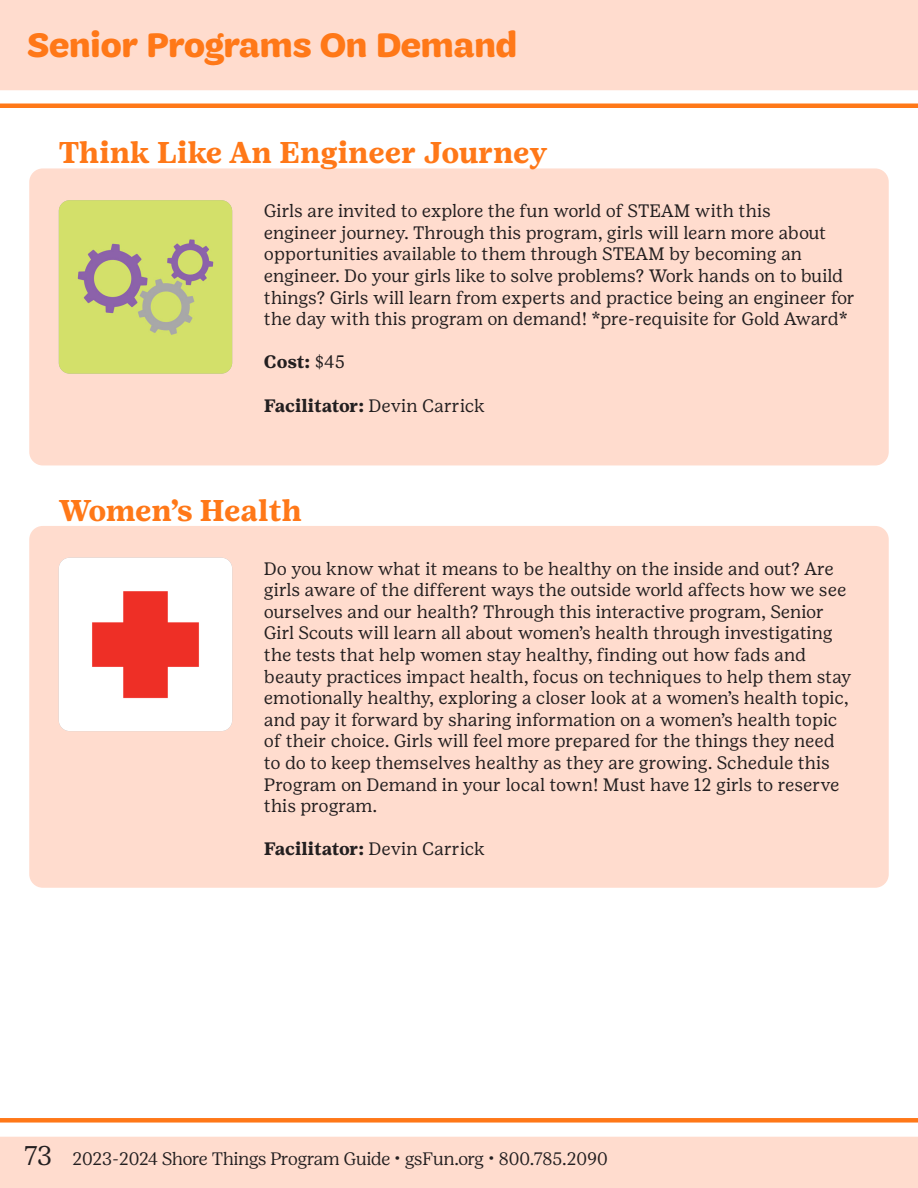
<style>
.page{position:relative;width:918px;height:1188px;background:#fff}
.page>*{position:absolute;margin:0;border:0;box-sizing:border-box;transform-origin:0 0}
.t1{font:700 36px "Trefoil Sans";color:#ff7818}
.t2{font:700 30px "Girl Scout Text";color:#ff7818}
.t3{font:18px/21.6px "Girl Scout Text";letter-spacing:-.005em;color:#231f20}
.t4{font:300 18px "Girl Scout Display";letter-spacing:-.005em;color:#231f20}
.t5{font:700 18px "Girl Scout Text";letter-spacing:-.01em;color:#231f20}
.s1{font-weight:400}
.s2{font-size:27px}
</style>
<div class="page">
<svg style="left:0;top:1118px;width:918px;height:19px"></svg>
<div style="left:0;top:1137px;width:918px;height:51px;background:#ffdcce"></div>
<svg style="left:0;top:90px;width:918px;height:18px"></svg>
<div style="left:0;top:0;width:918px;height:90px;background:#ffdcce"></div>
<div style="left:29px;top:526px;width:860px;height:362px;background:#ffdcce;border-radius:14px"></div>
<img style="left:59px;top:558px;width:173px;height:173px">
<div style="left:29px;top:168px;width:860px;height:297px;background:#ffdcce;border-radius:14px"></div>
<img style="left:59px;top:200px;width:173px;height:174px">
<p class="t1" style="left:27px;top:25px;width:492px">Senior Programs On Demand</p>
<p class="t2" style="left:59px;top:134px;width:490px">Think Like An Engineer Journey</p>
<p class="t3" style="left:264px;top:200px;width:593px">Girls are invited to explore the fun world of STEAM with this<br>engineer journey. Through this program, girls will learn more about opportunities available to them through STEAM by becoming an engineer. Do your girls like to solve problems? Work hands on to build things? Girls will learn from experts and practice being an engineer for the day with this program on demand! *pre-requisite for Gold Award*</p>
<p class="t5" style="left:264px;top:351px;width:83px">Cost: <span class="s1">$45</span></p>
<p class="t5" style="left:264px;top:394px;width:223px">Facilitator: <span class="s1">Devin Carrick</span></p>
<p class="t2" style="left:59px;top:492px;width:245px">Women’s Health</p>
<p class="t3" style="left:264px;top:557px;width:589px">Do you know what it means to be healthy on the inside and out? Are girls aware of the different ways the outside world affects how we see ourselves and our health? Through this interactive program, Senior Girl Scouts will learn all about women’s health through investigating the tests that help women stay healthy, finding out how fads and beauty practices impact health, focus on techniques to help them stay emotionally healthy, exploring a closer look at a women’s health topic, and pay it forward by sharing information on a women’s health topic of their choice. Girls will feel more prepared for the things they need to do to keep themselves healthy as they are growing. Schedule this Program on Demand in your local town! Must have 12 girls to reserve this program.</p>
<p class="t5" style="left:264px;top:838px;width:223px">Facilitator: <span class="s1">Devin Carrick</span></p>
<p class="t4" style="left:24px;top:1148px;width:585px"><span class="s2">73</span> 2023-2024 Shore Things Program Guide • gsFun.org • 800.785.2090</p>
</div>
